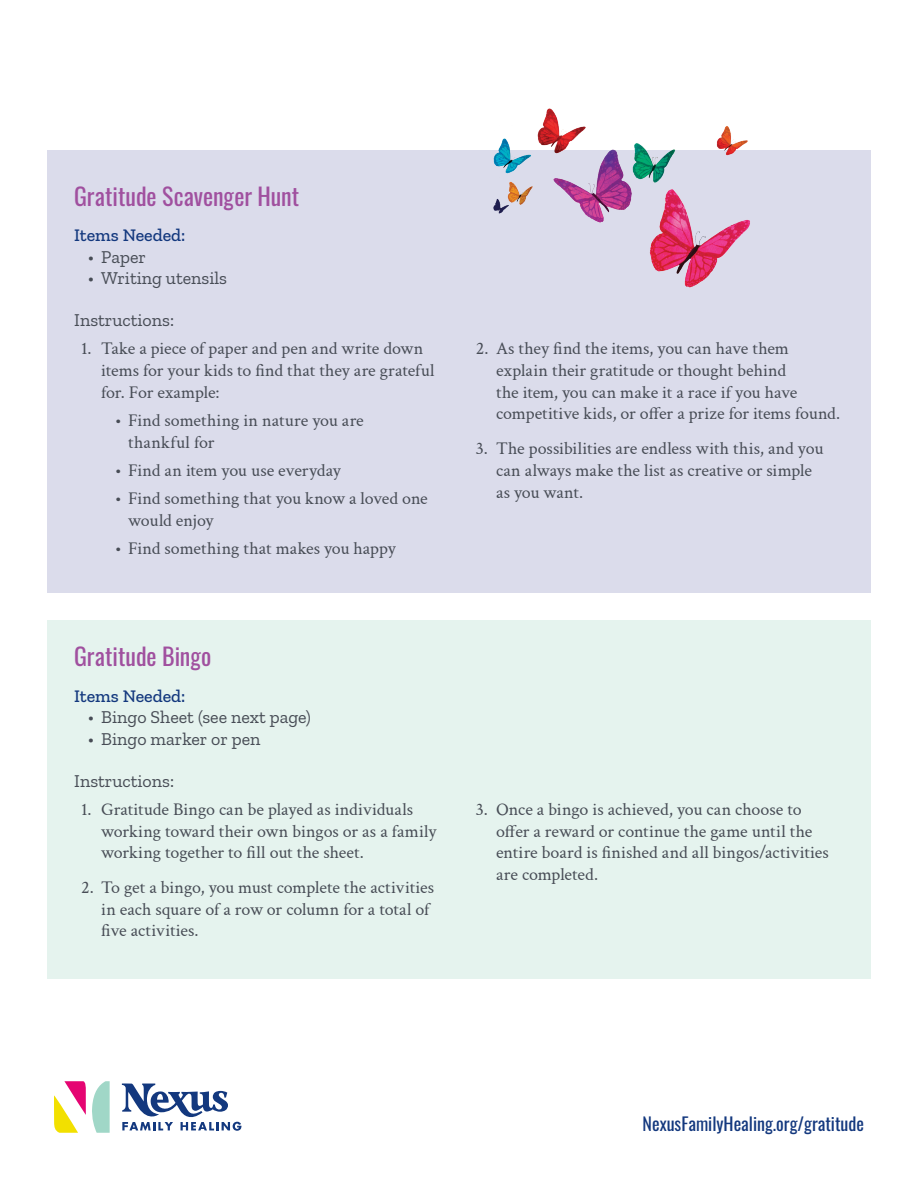
<style>
.page{position:relative;width:918px;height:1188px;background:#fff}
.page>*{position:absolute;margin:0;border:0;box-sizing:border-box;transform-origin:0 0}
.t1{font:24px "Oswald";color:#a0509f}
.t2{font:18px/21.6px "Crimson Text";letter-spacing:-.005em;color:#474c55}
.t3{font:18px "Zilla Slab";color:#474c55}
.t4{font:18px "Oswald";color:#13387e}
.t5{font:500 18px "Zilla Slab";color:#13387e}
</style>
<div class="page">
<svg style="left:54px;top:1081px;width:56px;height:52px"></svg>
<svg style="left:122px;top:1083px;width:119px;height:48px"></svg>
<div style="left:47px;top:150px;width:824px;height:443px;background:#dbdceb"></div>
<div style="left:47px;top:620px;width:824px;height:358px;background:#e5f3ee"></div>
<img style="left:493px;top:108px;width:257px;height:180px">
<h1 class="t1" style="left:74px;top:175px;width:227px">Gratitude Scavenger Hunt</h1>
<p class="t5" style="left:74px;top:225px;width:113px">Items Needed:</p>
<p class="t3" style="left:88px;top:247px;width:60px">• Paper</p>
<p class="t3" style="left:88px;top:268px;width:141px">• Writing utensils</p>
<p class="t3" style="left:74px;top:310px;width:101px">Instructions:</p>
<p class="t2" style="left:101px;top:337px;width:335px;text-indent:-20px">1. Take a piece of paper and pen and write down items for your kids to find that they are grateful for. For example:</p>
<p class="t2" style="left:128px;top:409px;width:237px;text-indent:-14px">• Find something in nature you are thankful for</p>
<p class="t2" style="left:115px;top:459px;width:228px">• Find an item you use everyday</p>
<p class="t2" style="left:128px;top:487px;width:301px;text-indent:-14px">• Find something that you know a loved one would enjoy</p>
<p class="t2" style="left:115px;top:537px;width:282px">• Find something that makes you happy</p>
<h1 class="t1" style="left:74px;top:635px;width:139px">Gratitude Bingo</h1>
<p class="t5" style="left:74px;top:686px;width:113px">Items Needed:</p>
<p class="t3" style="left:88px;top:707px;width:225px">• Bingo Sheet (see next page)</p>
<p class="t3" style="left:88px;top:729px;width:174px">• Bingo marker or pen</p>
<p class="t3" style="left:74px;top:771px;width:101px">Instructions:</p>
<p class="t2" style="left:101px;top:798px;width:337px;text-indent:-20px">1. Gratitude Bingo can be played as individuals working toward their own bingos or as a family working together to fill out the sheet.</p>
<p class="t2" style="left:101px;top:876px;width:334px;text-indent:-20px">2. To get a bingo, you must complete the activities in each square of a row or column for a total of five activities.</p>
<p class="t2" style="left:496px;top:337px;width:346px;text-indent:-20px">2. As they find the items, you can have them explain their gratitude or thought behind<br>the item, you can make it a race if you have competitive kids, or offer a prize for items found.</p>
<p class="t2" style="left:496px;top:437px;width:329px;text-indent:-20px">3. The possibilities are endless with this, and you can always make the list as creative or simple as you want.</p>
<p class="t2" style="left:496px;top:798px;width:334px;text-indent:-20px">3. Once a bingo is achieved, you can choose to offer a reward or continue the game until the entire board is finished and all bingos/activities are completed.</p>
<p class="t4" style="left:643px;top:1108px;width:223px">NexusFamilyHealing.org/gratitude</p>
</div>
